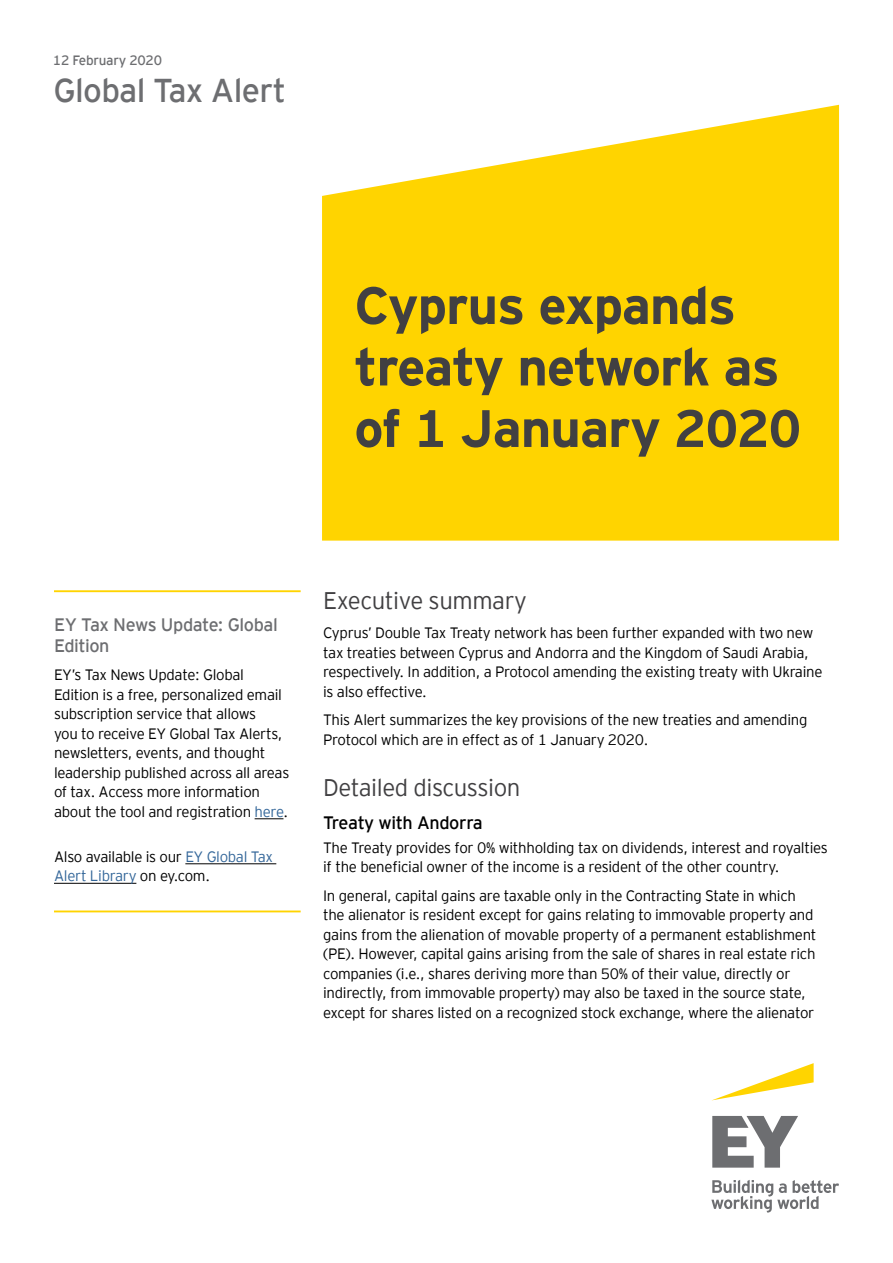
<style>
.page{position:relative;width:893px;height:1263px;background:#fff}
.page>*{position:absolute;margin:0;border:0;box-sizing:border-box;transform-origin:0 0}
.t1{font:700 52.5px/61.5px "EY Interstate";letter-spacing:-.02em;color:#414042}
.t2{font:33px "EY Interstate";letter-spacing:-.02em;color:#6d6e71}
.t3{font:300 24px "EY Interstate";letter-spacing:-.02em;color:#414042}
.t4{font:18px/21px "EY Interstate";letter-spacing:-.025em;color:#6d6e71}
.t5{font:18px "EY Interstate";letter-spacing:-.02em;color:#000}
.t6{font:300 15px/19.5px "EY Interstate";letter-spacing:-.02em;color:#000}
.t7{font:13.5px "EY Interstate";letter-spacing:-.02em;color:#6d6e71}
.s1{color:#369}
</style>
<div class="page">
<svg style="left:322px;top:105px;width:517px;height:436px;background:#ffd81a"></svg>
<hr style="left:54px;top:590px;width:247px;height:2px;background:#ffd400">
<svg style="left:255px;top:818px;width:28px;height:1px"></svg>
<hr style="left:185px;top:863px;width:91px;height:1px;background:#000">
<hr style="left:54px;top:883px;width:82px;height:1px;background:#000">
<hr style="left:54px;top:910px;width:247px;height:2px;background:#ffd400">
<svg style="left:713px;top:1063px;width:101px;height:37px"></svg>
<svg style="left:711px;top:1116px;width:128px;height:96px"></svg>
<p class="t7" style="left:53px;top:50px;width:111px">12 February 2020</p>
<h2 class="t2" style="left:53px;top:67px;width:234px">Global Tax Alert</h2>
<h1 class="t1" style="left:354px;top:271px;width:448px">Cyprus expands treaty network as of 1 January 2020</h1>
<p class="t4" style="left:54px;top:613px;width:225px">EY Tax News Update: Global<br>Edition</p>
<p class="t6" style="left:54px;top:664px;width:237px">EY’s Tax News Update: Global Edition is a free, personalized email subscription service that allows<br>you to receive EY Global Tax Alerts, newsletters, events, and thought leadership published across all areas of tax. Access more information about the tool and registration <span class="s1">here</span>.</p>
<p class="t6" style="left:54px;top:846px;width:221px">Also available is our <span class="s1">EY Global Tax<br>Alert Library</span> on ey.com.</p>
<h3 class="t3" style="left:323px;top:584px;width:205px">Executive summary</h3>
<p class="t6" style="left:323px;top:622px;width:501px">Cyprus’ Double Tax Treaty network has been further expanded with two new tax treaties between Cyprus and Andorra and the Kingdom of Saudi Arabia, respectively. In addition, a Protocol amending the existing treaty with Ukraine is also effective.</p>
<p class="t6" style="left:323px;top:709px;width:486px">This Alert summarizes the key provisions of the new treaties and amending<br>Protocol which are in effect as of 1 January 2020.</p>
<h3 class="t3" style="left:323px;top:770px;width:199px">Detailed discussion</h3>
<p class="t5" style="left:323px;top:809px;width:161px">Treaty with Andorra</p>
<p class="t6" style="left:323px;top:836px;width:506px">The Treaty provides for 0% withholding tax on dividends, interest and royalties if the beneficial owner of the income is a resident of the other country.</p>
<p class="t6" style="left:323px;top:884px;width:495px">In general, capital gains are taxable only in the Contracting State in which the alienator is resident except for gains relating to immovable property and gains from the alienation of movable property of a permanent establishment (PE). However, capital gains arising from the sale of shares in real estate rich companies (i.e., shares deriving more than 50% of their value, directly or indirectly, from immovable property) may also be taxed in the source state, except for shares listed on a recognized stock exchange, where the alienator</p>
</div>
